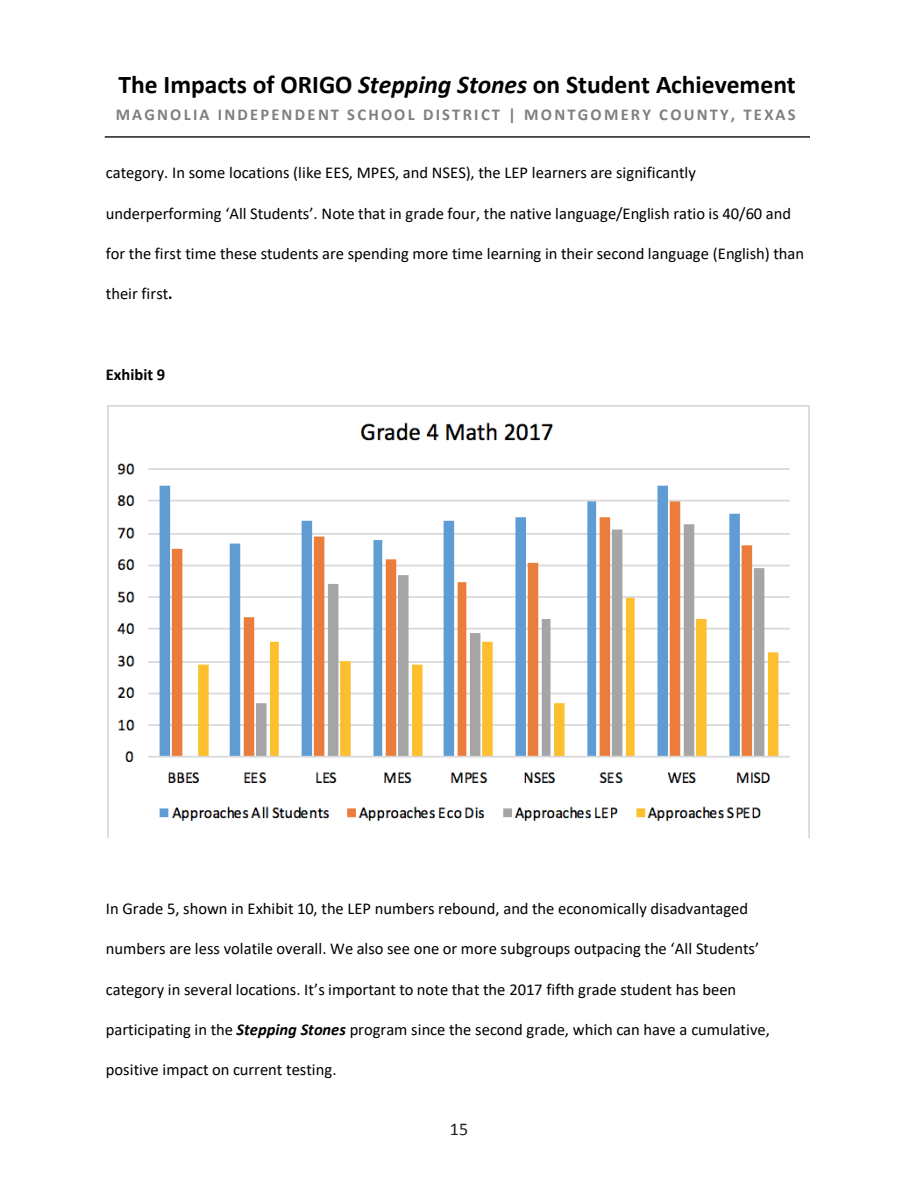
<style>
.page{position:relative;width:918px;height:1188px;background:#fff}
.page>*{position:absolute;margin:0;border:0;box-sizing:border-box;transform-origin:0 0}
.t1{font:700 25.5px "Calibri";color:#000}
.t2{font:18px "Calibri";color:#231f20}
.t3{font:16.5px "Calibri";color:#000}
.t4{font:700 16.5px "Calibri";letter-spacing:.13em;color:#7f7f7f}
.t5{font:700 16.5px "Calibri";letter-spacing:-.005em;color:#000}
.s1{font-style:italic}
.s2{font-weight:700}
.s3{font-weight:700;font-style:italic}
</style>
<div class="page">
<img style="left:107px;top:406px;width:702px;height:432px">
<hr style="left:105px;top:136px;width:705px;height:2px;background:#231f20">
<h1 class="t1" style="left:119px;top:66px;width:679px">The Impacts of ORIGO <span class="s1">Stepping Stones</span> on Student Achievement</h1>
<p class="t4" style="left:116px;top:103px;width:681px">MAGNOLIA INDEPENDENT SCHOOL DISTRICT | MONTGOMERY COUNTY, TEXAS</p>
<p class="t3" style="left:106px;top:162px;width:592px">category. In some locations (like EES, MPES, and NSES), the LEP learners are significantly</p>
<p class="t3" style="left:106px;top:202px;width:687px">underperforming ‘All Students’. Note that in grade four, the native language/English ratio is 40/60 and</p>
<p class="t3" style="left:106px;top:242px;width:700px">for the first time these students are spending more time learning in their second language (English) than</p>
<p class="t3" style="left:106px;top:282px;width:68px">their first<span class="s2">.</span></p>
<p class="t5" style="left:106px;top:363px;width:61px">Exhibit 9</p>
<p class="t3" style="left:106px;top:897px;width:644px">In Grade 5, shown in Exhibit 10, the LEP numbers rebound, and the economically disadvantaged</p>
<p class="t3" style="left:106px;top:937px;width:655px">numbers are less volatile overall. We also see one or more subgroups outpacing the ‘All Students’</p>
<p class="t3" style="left:106px;top:978px;width:632px">category in several locations. It’s important to note that the 2017 fifth grade student has been</p>
<p class="t3" style="left:106px;top:1018px;width:666px">participating in the <span class="s3">Stepping Stones</span> program since the second grade, which can have a cumulative,</p>
<p class="t3" style="left:106px;top:1058px;width:232px">positive impact on current testing.</p>
<p class="t2" style="left:450px;top:1118px;width:20px">15</p>
</div>
